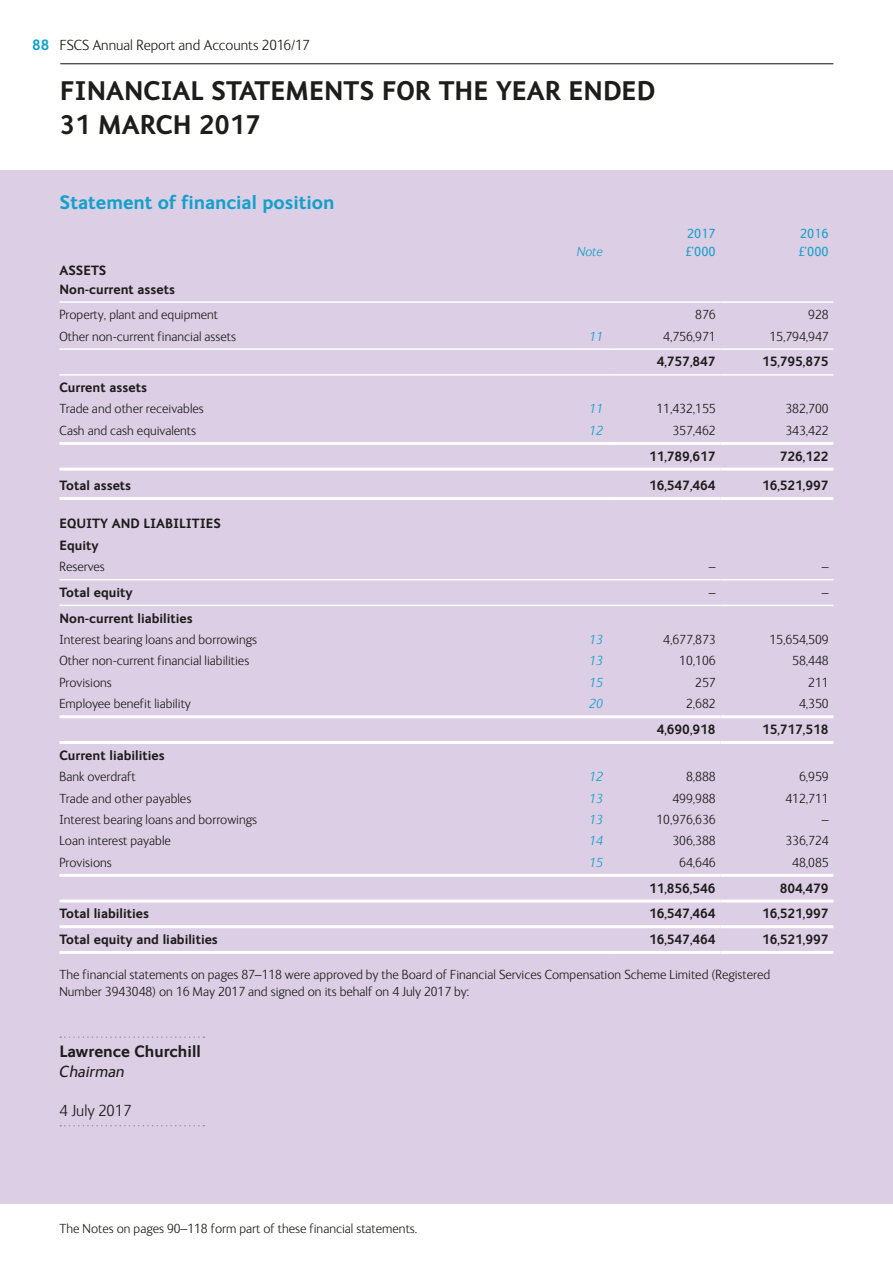
<style>
.page{position:relative;width:893px;height:1263px;background:#fff}
.page>*{position:absolute;margin:0;border:0;box-sizing:border-box;transform-origin:0 0}
.t1{font:700 27px/34px "FS Ingrid";color:#1d1d1b}
.t2{font:700 19.5px "FS Ingrid";color:#13a0cb}
.t3{font:700 16.5px "FS Ingrid";color:#1d1d1b}
.t4{font:300 16.5px "FS Ingrid";color:#1d1d1b}
.t5{font:italic 16.5px "FS Ingrid";color:#1d1d1b}
.t6{font:300 15px "FS Ingrid";color:#1d1d1b}
.t7{font:300 13.5px/17px "FS Ingrid";color:#1d1d1b}
.t8{font:700 13.5px/18.6px "FS Ingrid";color:#1d1d1b}
.t9{font:italic 300 13.5px "FS Ingrid";color:#13a0cb}
.t10{font:13.5px "FS Ingrid";color:#13a0cb}
.s1{font-weight:700;color:#13a0cb}
</style>
<div class="page">
<div style="left:0;top:170px;width:893px;height:1034px;background:#dccee4"></div>
<hr style="left:60px;top:348px;width:395px;height:2px;background:#fff">
<hr style="left:455px;top:348px;width:153px;height:2px;background:#fff">
<hr style="left:608px;top:348px;width:112px;height:2px;background:#fff">
<hr style="left:720px;top:348px;width:113px;height:2px;background:#fff">
<hr style="left:60px;top:579px;width:395px;height:1px;background:#fff">
<hr style="left:455px;top:579px;width:153px;height:1px;background:#fff">
<hr style="left:608px;top:579px;width:112px;height:1px;background:#fff">
<hr style="left:720px;top:579px;width:113px;height:1px;background:#fff">
<hr style="left:60px;top:442px;width:395px;height:3px;background:#fff">
<hr style="left:455px;top:442px;width:153px;height:3px;background:#fff">
<hr style="left:608px;top:442px;width:112px;height:3px;background:#fff">
<hr style="left:720px;top:442px;width:113px;height:3px;background:#fff">
<hr style="left:60px;top:468px;width:395px;height:3px;background:#fff">
<hr style="left:455px;top:468px;width:153px;height:3px;background:#fff">
<hr style="left:608px;top:468px;width:112px;height:3px;background:#fff">
<hr style="left:720px;top:468px;width:113px;height:3px;background:#fff">
<hr style="left:60px;top:715px;width:395px;height:3px;background:#fff">
<hr style="left:455px;top:715px;width:153px;height:3px;background:#fff">
<hr style="left:608px;top:715px;width:112px;height:3px;background:#fff">
<hr style="left:720px;top:715px;width:113px;height:3px;background:#fff">
<hr style="left:60px;top:874px;width:395px;height:3px;background:#fff">
<hr style="left:455px;top:874px;width:153px;height:3px;background:#fff">
<hr style="left:608px;top:874px;width:112px;height:3px;background:#fff">
<hr style="left:720px;top:874px;width:113px;height:3px;background:#fff">
<hr style="left:60px;top:899px;width:395px;height:3px;background:#fff">
<hr style="left:455px;top:899px;width:153px;height:3px;background:#fff">
<hr style="left:608px;top:899px;width:112px;height:3px;background:#fff">
<hr style="left:720px;top:899px;width:113px;height:3px;background:#fff">
<hr style="left:60px;top:925px;width:395px;height:3px;background:#fff">
<hr style="left:455px;top:925px;width:153px;height:3px;background:#fff">
<hr style="left:608px;top:925px;width:112px;height:3px;background:#fff">
<hr style="left:720px;top:925px;width:113px;height:3px;background:#fff">
<hr style="left:60px;top:951px;width:395px;height:3px;background:#fff">
<hr style="left:455px;top:951px;width:153px;height:3px;background:#fff">
<hr style="left:608px;top:951px;width:112px;height:3px;background:#fff">
<hr style="left:720px;top:951px;width:113px;height:3px;background:#fff">
<hr style="left:60px;top:605px;width:395px;height:1px;background:#fff">
<hr style="left:455px;top:605px;width:153px;height:1px;background:#fff">
<hr style="left:608px;top:605px;width:112px;height:1px;background:#fff">
<hr style="left:720px;top:605px;width:113px;height:1px;background:#fff">
<hr style="left:60px;top:741px;width:395px;height:3px;background:#fff">
<hr style="left:455px;top:741px;width:153px;height:3px;background:#fff">
<hr style="left:608px;top:741px;width:112px;height:3px;background:#fff">
<hr style="left:720px;top:741px;width:113px;height:3px;background:#fff">
<hr style="left:60px;top:497px;width:395px;height:3px;background:#fff">
<hr style="left:455px;top:497px;width:153px;height:3px;background:#fff">
<hr style="left:608px;top:497px;width:112px;height:3px;background:#fff">
<hr style="left:720px;top:497px;width:113px;height:3px;background:#fff">
<hr style="left:60px;top:374px;width:395px;height:2px;background:#fff">
<hr style="left:455px;top:374px;width:153px;height:2px;background:#fff">
<hr style="left:608px;top:374px;width:112px;height:2px;background:#fff">
<hr style="left:720px;top:374px;width:113px;height:2px;background:#fff">
<hr style="left:60px;top:301px;width:395px;height:2px;background:#fff">
<hr style="left:455px;top:301px;width:153px;height:2px;background:#fff">
<hr style="left:608px;top:301px;width:112px;height:2px;background:#fff">
<hr style="left:720px;top:301px;width:113px;height:2px;background:#fff">
<svg style="left:60px;top:1036px;width:144px;height:2px"></svg>
<svg style="left:60px;top:1125px;width:144px;height:1px"></svg>
<hr style="left:60px;top:63px;width:773px;height:1px;background:#1d1d1b">
<p class="t6" style="left:32px;top:35px;width:279px"><span class="s1">88</span> FSCS Annual Report and Accounts 2016/17</p>
<h1 class="t1" style="left:60px;top:73px;width:597px">FINANCIAL STATEMENTS FOR THE YEAR ENDED<br>31 MARCH 2017</h1>
<h2 class="t2" style="left:60px;top:190px;width:276px">Statement of financial position</h2>
<p class="t10" style="left:687px;top:224px;width:30px">2017</p>
<p class="t10" style="left:800px;top:224px;width:30px">2016</p>
<p class="t9" style="left:577px;top:243px;width:28px">Note</p>
<p class="t10" style="left:686px;top:243px;width:31px">£’000</p>
<p class="t10" style="left:799px;top:243px;width:31px">£’000</p>
<p class="t8" style="left:60px;top:260px;width:117px">ASSETS<br>Non-current assets</p>
<p class="t7" style="left:60px;top:306px;width:160px">Property, plant and equipment</p>
<p class="t7" style="left:695px;top:306px;width:22px">876</p>
<p class="t7" style="left:808px;top:306px;width:22px">928</p>
<p class="t7" style="left:60px;top:327px;width:178px">Other non-current financial assets</p>
<p class="t9" style="left:590px;top:327px;width:15px">11</p>
<p class="t7" style="left:663px;top:327px;width:54px">4,756,971</p>
<p class="t7" style="left:769px;top:327px;width:61px">15,794,947</p>
<p class="t8" style="left:657px;top:352px;width:60px">4,757,847</p>
<p class="t8" style="left:762px;top:352px;width:68px">15,795,875</p>
<p class="t8" style="left:60px;top:378px;width:89px">Current assets</p>
<p class="t7" style="left:60px;top:400px;width:146px">Trade and other receivables</p>
<p class="t9" style="left:590px;top:400px;width:15px">11</p>
<p class="t7" style="left:656px;top:400px;width:61px">11,432,155</p>
<p class="t7" style="left:785px;top:400px;width:45px">382,700</p>
<p class="t7" style="left:60px;top:421px;width:138px">Cash and cash equivalents</p>
<p class="t9" style="left:590px;top:422px;width:15px">12</p>
<p class="t7" style="left:672px;top:421px;width:45px">357,462</p>
<p class="t7" style="left:785px;top:421px;width:45px">343,422</p>
<p class="t8" style="left:649px;top:446px;width:68px">11,789,617</p>
<p class="t8" style="left:780px;top:446px;width:50px">726,122</p>
<p class="t8" style="left:60px;top:476px;width:73px">Total assets</p>
<p class="t8" style="left:649px;top:476px;width:68px">16,547,464</p>
<p class="t8" style="left:762px;top:476px;width:68px">16,521,997</p>
<p class="t8" style="left:60px;top:512px;width:163px;line-height:21.5px">EQUITY AND LIABILITIES<br>Equity</p>
<p class="t7" style="left:60px;top:558px;width:47px">Reserves</p>
<p class="t7" style="left:709px;top:558px;width:8px">–</p>
<p class="t7" style="left:822px;top:558px;width:8px">–</p>
<p class="t8" style="left:60px;top:582px;width:75px">Total equity</p>
<p class="t8" style="left:709px;top:582px;width:8px">–</p>
<p class="t8" style="left:822px;top:582px;width:8px">–</p>
<p class="t8" style="left:60px;top:608px;width:135px">Non-current liabilities</p>
<p class="t7" style="left:60px;top:630px;width:199px">Interest bearing loans and borrowings</p>
<p class="t9" style="left:590px;top:631px;width:15px">13</p>
<p class="t7" style="left:663px;top:630px;width:54px">4,677,873</p>
<p class="t7" style="left:769px;top:630px;width:61px">15,654,509</p>
<p class="t7" style="left:60px;top:652px;width:191px">Other non-current financial liabilities</p>
<p class="t9" style="left:590px;top:652px;width:15px">13</p>
<p class="t7" style="left:679px;top:652px;width:38px">10,106</p>
<p class="t7" style="left:792px;top:652px;width:38px">58,448</p>
<p class="t7" style="left:60px;top:673px;width:54px">Provisions</p>
<p class="t9" style="left:590px;top:674px;width:15px">15</p>
<p class="t7" style="left:695px;top:673px;width:22px">257</p>
<p class="t7" style="left:808px;top:673px;width:22px">211</p>
<p class="t7" style="left:60px;top:695px;width:133px">Employee benefit liability</p>
<p class="t9" style="left:590px;top:695px;width:15px">20</p>
<p class="t7" style="left:686px;top:695px;width:31px">2,682</p>
<p class="t7" style="left:799px;top:695px;width:31px">4,350</p>
<p class="t8" style="left:657px;top:719px;width:60px">4,690,918</p>
<p class="t8" style="left:762px;top:719px;width:68px">15,717,518</p>
<p class="t8" style="left:60px;top:745px;width:107px">Current liabilities</p>
<p class="t7" style="left:60px;top:767px;width:78px">Bank overdraft</p>
<p class="t9" style="left:590px;top:768px;width:15px">12</p>
<p class="t7" style="left:686px;top:767px;width:31px">8,888</p>
<p class="t7" style="left:799px;top:767px;width:31px">6,959</p>
<p class="t7" style="left:60px;top:789px;width:133px">Trade and other payables</p>
<p class="t9" style="left:590px;top:789px;width:15px">13</p>
<p class="t7" style="left:672px;top:789px;width:45px">499,988</p>
<p class="t7" style="left:785px;top:789px;width:45px">412,711</p>
<p class="t7" style="left:60px;top:810px;width:199px">Interest bearing loans and borrowings</p>
<p class="t9" style="left:590px;top:811px;width:15px">13</p>
<p class="t7" style="left:656px;top:810px;width:61px">10,976,636</p>
<p class="t7" style="left:822px;top:810px;width:8px">–</p>
<p class="t7" style="left:60px;top:832px;width:113px">Loan interest payable</p>
<p class="t9" style="left:590px;top:832px;width:15px">14</p>
<p class="t7" style="left:672px;top:832px;width:45px">306,388</p>
<p class="t7" style="left:785px;top:832px;width:45px">336,724</p>
<p class="t7" style="left:60px;top:853px;width:54px">Provisions</p>
<p class="t9" style="left:590px;top:854px;width:15px">15</p>
<p class="t7" style="left:679px;top:853px;width:38px">64,646</p>
<p class="t7" style="left:792px;top:853px;width:38px">48,085</p>
<p class="t8" style="left:649px;top:878px;width:68px">11,856,546</p>
<p class="t8" style="left:780px;top:878px;width:50px">804,479</p>
<p class="t8" style="left:60px;top:904px;width:91px">Total liabilities</p>
<p class="t8" style="left:649px;top:904px;width:68px">16,547,464</p>
<p class="t8" style="left:762px;top:904px;width:68px">16,521,997</p>
<p class="t8" style="left:60px;top:929px;width:160px">Total equity and liabilities</p>
<p class="t8" style="left:649px;top:929px;width:68px">16,547,464</p>
<p class="t8" style="left:762px;top:929px;width:68px">16,521,997</p>
<p class="t7" style="left:60px;top:966px;width:712px">The financial statements on pages 87–118 were approved by the Board of Financial Services Compensation Scheme Limited (Registered<br>Number 3943048) on 16 May 2017 and signed on its behalf on 4 July 2017 by:</p>
<p class="t3" style="left:60px;top:1041px;width:143px">Lawrence Churchill</p>
<p class="t5" style="left:60px;top:1061px;width:66px">Chairman</p>
<p class="t4" style="left:60px;top:1100px;width:73px">4 July 2017</p>
<p class="t7" style="left:60px;top:1219px;width:359px">The Notes on pages 90–118 form part of these financial statements.</p>
</div>
